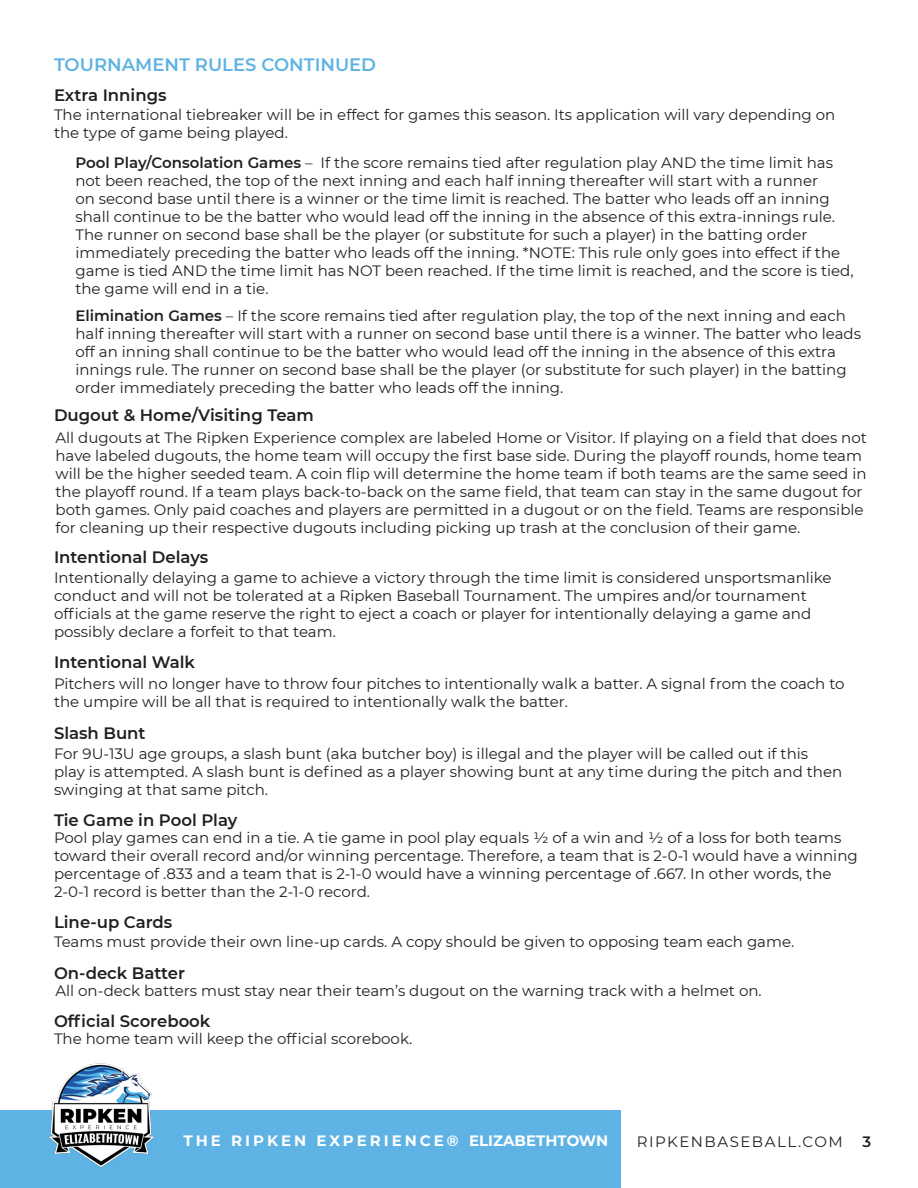
<style>
.page{position:relative;width:918px;height:1188px;background:#fff}
.page>*{position:absolute;margin:0;border:0;box-sizing:border-box;transform-origin:0 0}
.t1{font:600 18px "Montserrat";color:#5eb3e4}
.t2{font:600 16.5px "Montserrat";color:#231f20}
.t3{font:15px/18px "Montserrat";color:#231f20}
.t4{font:700 15px "Montserrat";letter-spacing:.19em;color:#fff}
.t5{font:15px "Montserrat";letter-spacing:.1em;color:#231f20}
.t6{font:600 15px "Montserrat";color:#231f20}
.s1{font-weight:600}
</style>
<div class="page">
<div style="left:0;top:1111px;width:621px;height:77px;background:#5eb3e4"></div>
<img style="left:39px;top:1063px;width:125px;height:105px">
<p class="t1" style="left:54px;top:52px;width:324px">TOURNAMENT RULES CONTINUED</p>
<p class="t2" style="left:54px;top:83px;width:114px">Extra Innings</p>
<p class="t3" style="left:54px;top:106px;width:783px">The international tiebreaker will be in effect for games this season. Its application will vary depending on the type of game being played.</p>
<p class="t3" style="left:75px;top:153px;width:780px"><span class="s1">Pool Play/Consolation Games</span> – If the score remains tied after regulation play AND the time limit has not been reached, the top of the next inning and each half inning thereafter will start with a runner<br>on second base until there is a winner or the time limit is reached. The batter who leads off an inning shall continue to be the batter who would lead off the inning in the absence of this extra-innings rule.<br>The runner on second base shall be the player (or substitute for such a player) in the batting order immediately preceding the batter who leads off the inning. *NOTE: This rule only goes into effect if the game is tied AND the time limit has NOT been reached. If the time limit is reached, and the score is tied, the game will end in a tie.</p>
<p class="t3" style="left:75px;top:306px;width:787px"><span class="s1">Elimination Games</span> – If the score remains tied after regulation play, the top of the next inning and each half inning thereafter will start with a runner on second base until there is a winner. The batter who leads off an inning shall continue to be the batter who would lead off the inning in the absence of this extra innings rule. The runner on second base shall be the player (or substitute for such player) in the batting order immediately preceding the batter who leads off the inning.</p>
<p class="t2" style="left:54px;top:404px;width:261px">Dugout &amp; Home/Visiting Team</p>
<p class="t3" style="left:56px;top:428px;width:813px">All dugouts at The Ripken Experience complex are labeled Home or Visitor. If playing on a field that does not have labeled dugouts, the home team will occupy the first base side. During the playoff rounds, home team will be the higher seeded team. A coin flip will determine the home team if both teams are the same seed in the playoff round. If a team plays back-to-back on the same field, that team can stay in the same dugout for both games. Only paid coaches and players are permitted in a dugout or on the field. Teams are responsible for cleaning up their respective dugouts including picking up trash at the conclusion of their game.</p>
<p class="t2" style="left:54px;top:545px;width:156px">Intentional Delays</p>
<p class="t3" style="left:54px;top:568px;width:779px">Intentionally delaying a game to achieve a victory through the time limit is considered unsportsmanlike conduct and will not be tolerated at a Ripken Baseball Tournament. The umpires and/or tournament officials at the game reserve the right to eject a coach or player for intentionally delaying a game and possibly declare a forfeit to that team.</p>
<p class="t2" style="left:54px;top:651px;width:143px">Intentional Walk</p>
<p class="t3" style="left:54px;top:674px;width:792px">Pitchers will no longer have to throw four pitches to intentionally walk a batter. A signal from the coach to the umpire will be all that is required to intentionally walk the batter.</p>
<p class="t2" style="left:54px;top:721px;width:93px">Slash Bunt</p>
<p class="t3" style="left:54px;top:744px;width:790px">For 9U-13U age groups, a slash bunt (aka butcher boy) is illegal and the player will be called out if this play is attempted. A slash bunt is defined as a player showing bunt at any time during the pitch and then swinging at that same pitch.</p>
<p class="t2" style="left:54px;top:809px;width:185px">Tie Game in Pool Play</p>
<p class="t3" style="left:54px;top:829px;width:805px">Pool play games can end in a tie. A tie game in pool play equals ½ of a win and ½ of a loss for both teams toward their overall record and/or winning percentage. Therefore, a team that is 2-0-1 would have a winning percentage of .833 and a team that is 2-1-0 would have a winning percentage of .667. In other words, the 2-0-1 record is better than the 2-1-0 record.</p>
<p class="t2" style="left:54px;top:911px;width:120px">Line-up Cards</p>
<p class="t3" style="left:54px;top:932px;width:742px">Teams must provide their own line-up cards. A copy should be given to opposing team each game.</p>
<p class="t2" style="left:54px;top:961px;width:133px">On-deck Batter</p>
<p class="t3" style="left:56px;top:981px;width:708px">All on-deck batters must stay near their team’s dugout on the warning track with a helmet on.</p>
<p class="t2" style="left:54px;top:1010px;width:158px">Official Scorebook</p>
<p class="t3" style="left:54px;top:1030px;width:360px">The home team will keep the official scorebook.</p>
<p class="t4" style="left:184px;top:1130px;width:426px">THE RIPKEN EXPERIENCE® ELIZABETHTOWN</p>
<p class="t5" style="left:637px;top:1132px;width:208px">RIPKENBASEBALL.COM</p>
<p class="t6" style="left:863px;top:1131px;width:10px">3</p>
</div>
